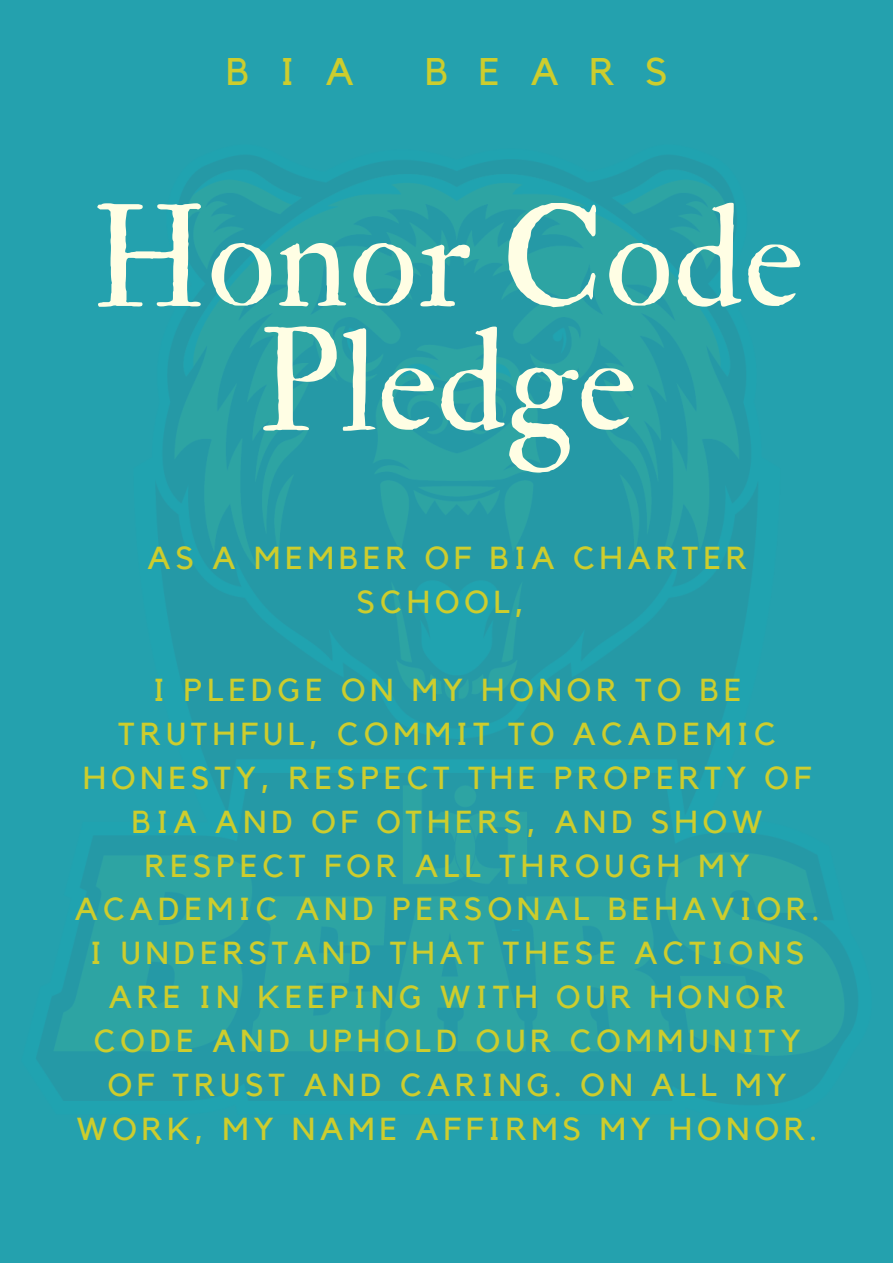
<style>
.page{position:relative;width:893px;height:1263px;background:#24a1ae}
.page>*{position:absolute;margin:0;border:0;box-sizing:border-box;transform-origin:0 0}
.t1{font:142.27px/123.8px "IM FELL Double Pica Roman";color:#fffee4;text-align:center}
.t2{font:38.4px "Kollektif";letter-spacing:.8em;color:#cdcd2d}
.t3{font:31.72px/43.9px "Kollektif";letter-spacing:.16em;color:#cdcd2d;text-align:center}
</style>
<div class="page">
<img style="left:55px;top:181px;width:789px;height:874px">
<p class="t2" style="left:226px;top:54px;width:129px">BIA</p>
<p class="t2" style="left:425px;top:54px;width:244px">BEARS</p>
<h1 class="t1" style="left:91px;top:199px;width:713px">Honor Code<br>Pledge</h1>
<p class="t3" style="left:147px;top:537px;width:601px">AS A MEMBER OF BIA CHARTER<br>SCHOOL,</p>
<p class="t3" style="left:75px;top:669px;width:746px">I PLEDGE ON MY HONOR TO BE<br>TRUTHFUL, COMMIT TO ACADEMIC<br>HONESTY, RESPECT THE PROPERTY OF<br>BIA AND OF OTHERS, AND SHOW<br>RESPECT FOR ALL THROUGH MY<br>ACADEMIC AND PERSONAL BEHAVIOR.<br>I UNDERSTAND THAT THESE ACTIONS<br>ARE IN KEEPING WITH OUR HONOR<br>CODE AND UPHOLD OUR COMMUNITY<br>OF TRUST AND CARING. ON ALL MY<br>WORK, MY NAME AFFIRMS MY HONOR.</p>
</div>
